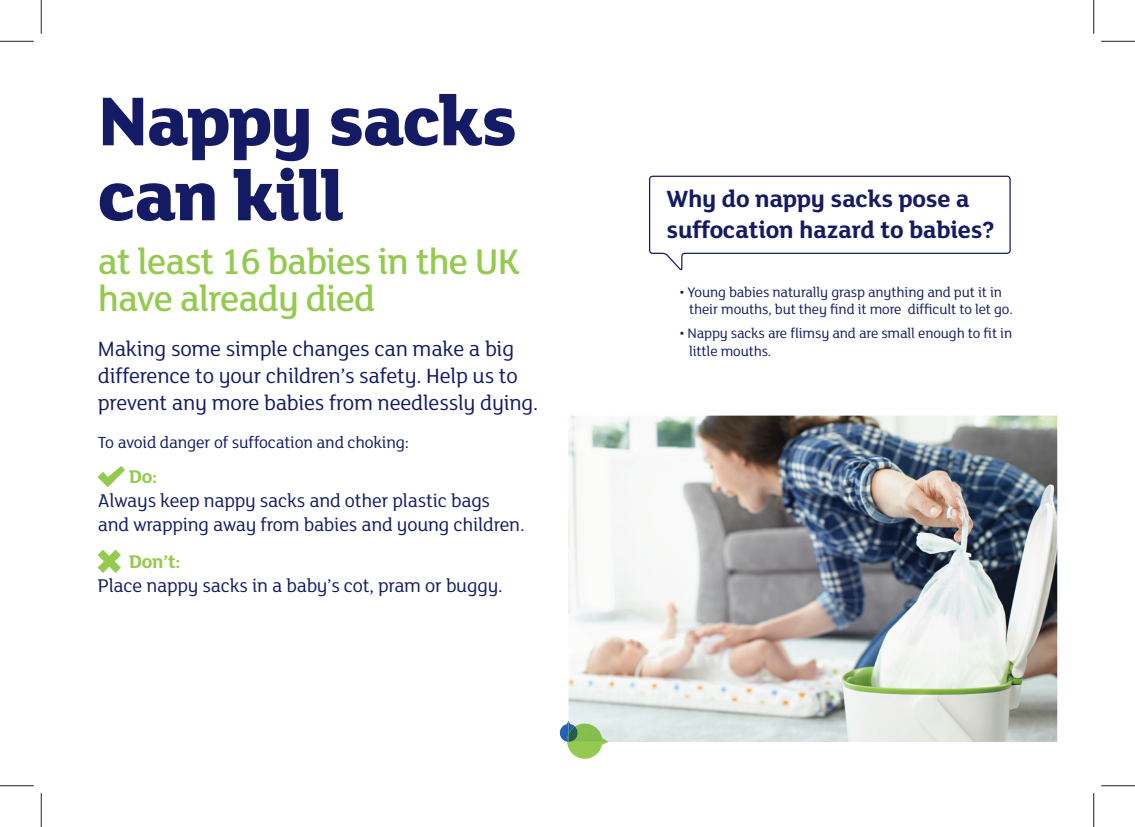
<style>
.page{position:relative;width:1135px;height:827px;background:#fff}
.page>*{position:absolute;margin:0;border:0;box-sizing:border-box;transform-origin:0 0}
.t1{font:800 75px/75px "FS Lola";letter-spacing:-.025em;color:#141b64}
.t2{font:500 38.75px/37.5px "FS Lola";letter-spacing:-.025em;color:#94ca4e}
.t3{font:700 25.5px/30.6px "FS Lola";letter-spacing:-.01em;color:#141b64}
.t4{font:22.5px/27px "FS Lola";letter-spacing:-.01em;color:#141b64}
.t5{font:20px/24px "FS Lola";letter-spacing:-.01em;color:#141b64}
.t6{font:700 20px "FS Lola";color:#94ca4e}
.t7{font:17.5px "FS Lola";letter-spacing:-.01em;color:#141b64}
.t8{font:15px/17.5px "FS Lola";letter-spacing:-.01em;color:#141b64}
.s1{font-size:18.75px}
</style>
<div class="page">
<svg style="left:649px;top:175px;width:362px;height:96px"></svg>
<svg style="left:98px;top:466px;width:27px;height:21px"></svg>
<svg style="left:98px;top:549px;width:23px;height:24px"></svg>
<img style="left:568px;top:415px;width:489px;height:327px">
<svg style="left:559px;top:721px;width:49px;height:37px"></svg>
<img style="left:568px;top:726px;width:10px;height:16px">
<hr style="left:0;top:41px;width:34px;height:1px;background:#231f20">
<hr style="left:1101px;top:41px;width:34px;height:1px;background:#231f20">
<hr style="left:0;top:785px;width:34px;height:1px;background:#231f20">
<hr style="left:1101px;top:785px;width:34px;height:1px;background:#231f20">
<hr style="left:41px;top:0;width:1px;height:34px;background:#231f20">
<hr style="left:41px;top:793px;width:1px;height:34px;background:#231f20">
<hr style="left:1093px;top:0;width:1px;height:34px;background:#231f20">
<hr style="left:1093px;top:793px;width:1px;height:34px;background:#231f20">
<h1 class="t1" style="left:98px;top:79px;width:421px">Nappy sacks can kill</h1>
<h2 class="t2" style="left:98px;top:241px;width:424px">at least 16 babies in the UK have already died</h2>
<h3 class="t3" style="left:667px;top:182px;width:330px">Why do nappy sacks pose a suffocation hazard to babies?</h3>
<p class="t8" style="left:689px;top:282px;width:325px;text-indent:-10px">• Young babies naturally grasp anything and put it in their mouths, but they find it more difficult to let go.</p>
<p class="t8" style="left:679px;top:324px;width:334px">• Nappy sacks are flimsy and are small enough to fit in</p>
<h3 class="t4" style="left:98px;top:334px;width:418px">Making some simple changes can make a big</h3>
<p class="t8" style="left:689px;top:341px;width:84px">little mouths.</p>
<h3 class="t4" style="left:98px;top:361px;width:442px">difference to your children’s safety. Help us to prevent any more babies from needlessly dying.</h3>
<p class="t7" style="left:98px;top:430px;width:313px">To avoid danger of suffocation and choking<span class="s1">:</span></p>
<h3 class="t6" style="left:129px;top:462px;width:30px">Do:</h3>
<h3 class="t5" style="left:98px;top:487px;width:428px">Always keep nappy sacks and other plastic bags and wrapping away from babies and young children.</h3>
<h3 class="t6" style="left:129px;top:548px;width:53px">Don’t:</h3>
<h3 class="t5" style="left:98px;top:573px;width:406px">Place nappy sacks in a baby’s cot, pram or buggy.</h3>
</div>
